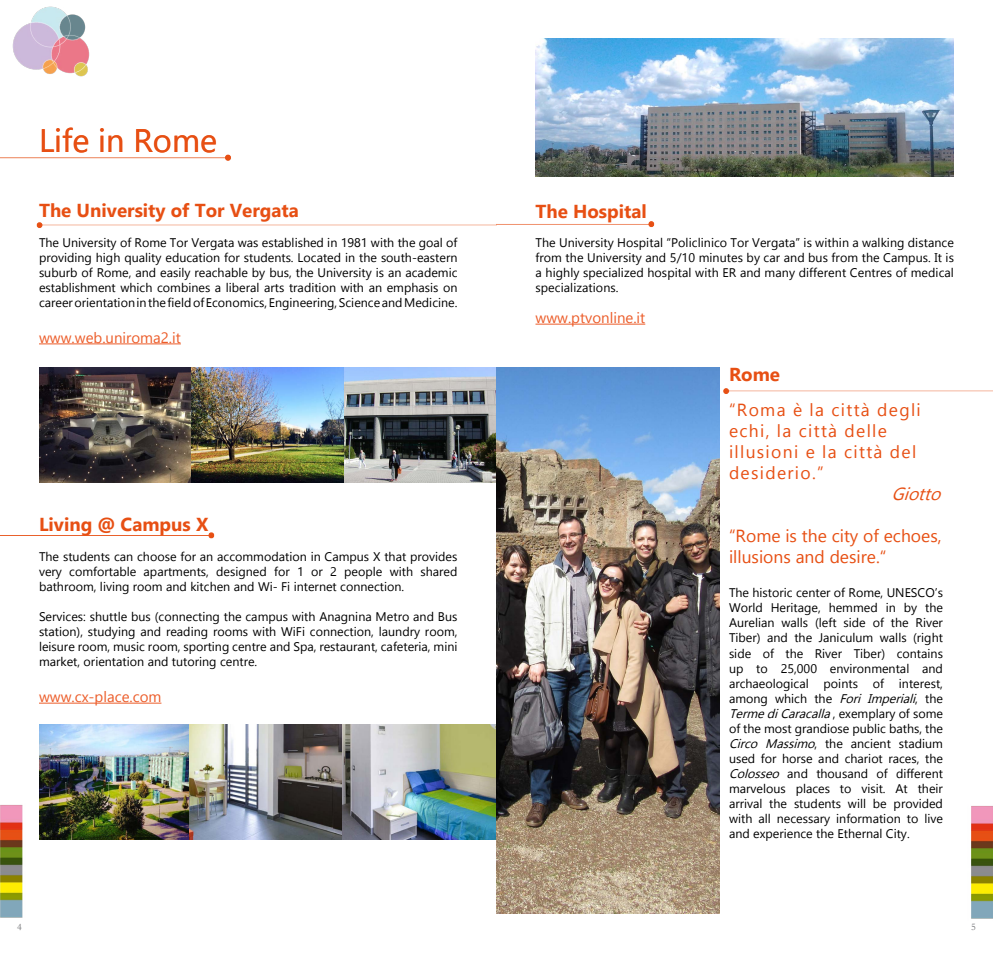
<style>
.page{position:relative;width:993px;height:957px;background:#fff}
.page>*{position:absolute;margin:0;border:0;box-sizing:border-box;transform-origin:0 0}
.t1{font:32.5px "Gadugi";color:#e74f13}
.t2{font:700 18.75px "Gadugi";color:#e74f13}
.t3{font:17.5px/21px "Gadugi";letter-spacing:.075em;color:#e74f13}
.t4{font:17.5px/21px "Gadugi";color:#e74f13}
.t5{font:italic 17.5px "Gadugi";color:#e74f13}
.t6{font:15px "Gadugi";color:#ec5c29}
.t7{font:12.5px/15px "Gadugi";color:#000;text-align:justify}
.t8{font:10px "Garamond";color:#6d6e71}
.s1{font-style:italic}
</style>
<div class="page">
<img style="left:971px;top:806px;width:21px;height:113px">
<img style="left:0;top:805px;width:50px;height:113px">
<img style="left:12px;top:36px;width:3px;height:20px">
<img style="left:190px;top:368px;width:306px;height:115px">
<img style="left:15px;top:6px;width:481px;height:222px">
<img style="left:0;top:148px;width:239px;height:20px">
<hr style="left:39px;top:343px;width:142px;height:1px;background:#ec5c29">
<img style="left:39px;top:368px;width:151px;height:115px">
<img style="left:0;top:532px;width:215px;height:7px">
<hr style="left:39px;top:702px;width:122px;height:1px;background:#ec5c29">
<img style="left:39px;top:724px;width:457px;height:115px">
<img style="left:496px;top:368px;width:223px;height:545px">
<img style="left:496px;top:221px;width:159px;height:7px">
<img style="left:535px;top:39px;width:418px;height:137px">
<hr style="left:535px;top:324px;width:110px;height:1px;background:#ec5c29">
<img style="left:716px;top:367px;width:276px;height:33px">
<h1 class="t1" style="left:39px;top:121px;width:179px">Life in Rome</h1>
<h2 class="t2" style="left:39px;top:199px;width:261px">The University of Tor Vergata</h2>
<p class="t7" style="left:39px;top:234px;width:420px">The University of Rome Tor Vergata was established in 1981 with the goal of providing high quality education for students. Located in the south-eastern suburb of Rome, and easily reachable by bus, the University is an academic establishment which combines a liberal arts tradition with an emphasis on career orientation in the field of Economics, Engineering, Science and Medicine.</p>
<p class="t6" style="left:39px;top:328px;width:143px">www.web.uniroma2.it</p>
<h2 class="t2" style="left:39px;top:513px;width:171px">Living @ Campus X</h2>
<p class="t7" style="left:39px;top:549px;width:420px">The students can choose for an accommodation in Campus X that provides very comfortable apartments, designed for 1 or 2 people with shared bathroom, living room and kitchen and Wi- Fi internet connection.</p>
<p class="t7" style="left:39px;top:609px;width:420px">Services: shuttle bus (connecting the campus with Anagnina Metro and Bus station), studying and reading rooms with WiFi connection, laundry room, leisure room, music room, sporting centre and Spa, restaurant, cafeteria, mini market, orientation and tutoring centre.</p>
<p class="t6" style="left:39px;top:687px;width:124px">www.cx-place.com</p>
<p class="t8" style="left:17px;top:920px;width:6px">4</p>
<h2 class="t2" style="left:535px;top:200px;width:113px">The Hospital</h2>
<p class="t7" style="left:535px;top:235px;width:420px">The University Hospital “Policlinico Tor Vergata” is within a walking distance from the University and 5/10 minutes by car and bus from the Campus. It is a highly specialized hospital with ER and many different Centres of medical specializations.</p>
<p class="t6" style="left:535px;top:308px;width:111px">www.ptvonline.it</p>
<h2 class="t2" style="left:728px;top:363px;width:53px">Rome</h2>
<h3 class="t3" style="left:728px;top:399px;width:193px">“Roma è la città degli echi, la città delle illusioni e la città del desiderio.”</h3>
<h3 class="t5" style="left:891px;top:483px;width:57px">Giotto</h3>
<h3 class="t4" style="left:728px;top:525px;width:214px">“Rome is the city of echoes, illusions and desire.“</h3>
<p class="t7" style="left:728px;top:585px;width:215px">The historic center of Rome, UNESCO’s World Heritage, hemmed in by the Aurelian walls (left side of the River Tiber) and the Janiculum walls (right side of the River Tiber) contains up to 25,000 environmental and archaeological points of interest, a m o n g w h i c h t h e <span class="s1">Fori Imperiali</span>, t h e <span class="s1">TermediCaracalla</span>, e x e m p l a ry o f s o m e of the most grandiose public baths, the <span class="s1">Circo Massimo</span>, the ancient stadium used for horse and chariot races, the <span class="s1">Colosseo</span> and thousand of different marvelous places to visit. At their arrival the students will be provided with all necessary information to live and experience the Ethernal City.</p>
<p class="t8" style="left:970px;top:920px;width:6px">5</p>
</div>
